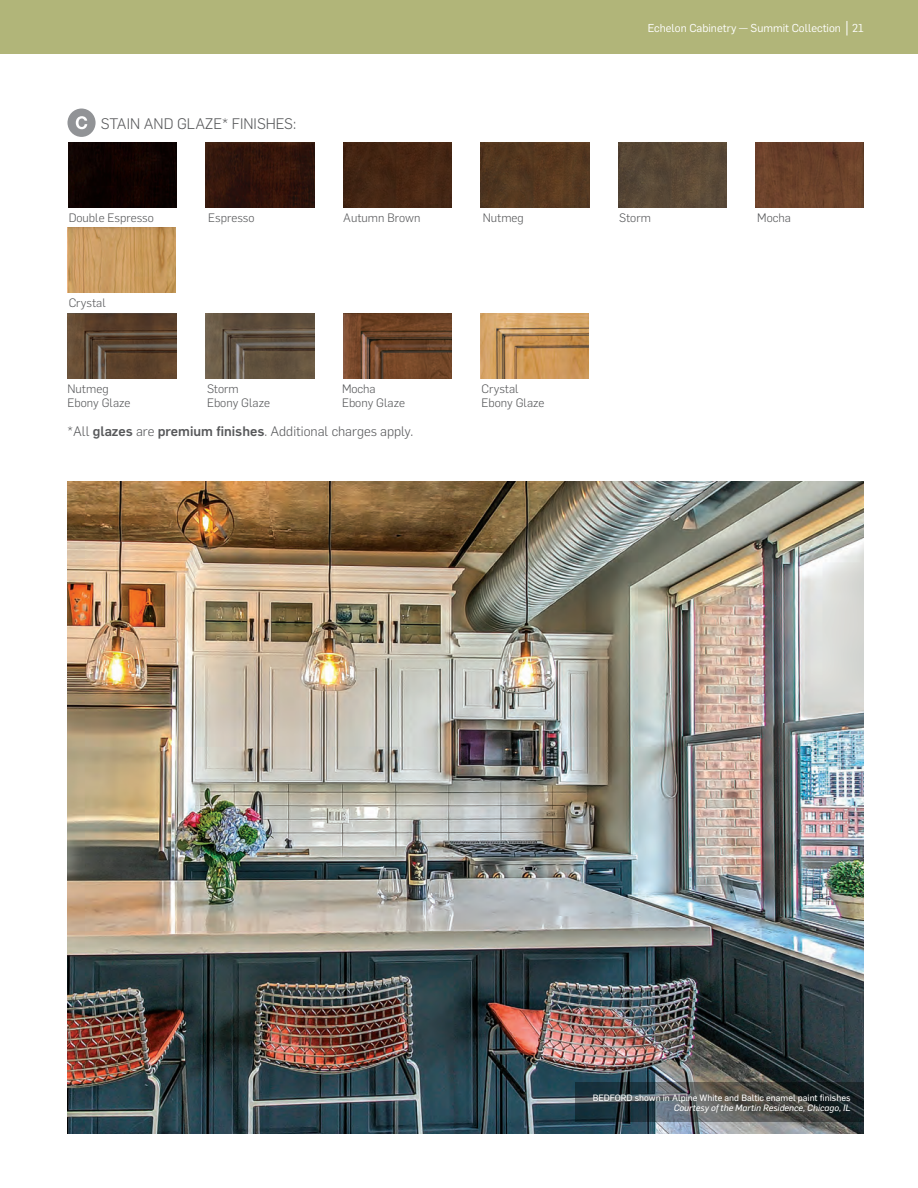
<style>
.page{position:relative;width:918px;height:1188px;background:#fff}
.page>*{position:absolute;margin:0;border:0;box-sizing:border-box;transform-origin:0 0}
.t1{font:300 15px "Flama";color:#57585a}
.t2{font:300 13.5px "Flama";color:#57585a}
.t3{font:300 12px "Flama";color:#57585a}
.t4{font:11.25px "Flama";color:#fff}
.t5{font:9px "Flama Basic";color:#fff}
.t6{font:italic 9px "Flama Basic";color:#fff}
.s1{font-weight:500}
</style>
<div class="page">
<div style="left:0;top:0;width:918px;height:54px;background:#b1b579"></div>
<svg style="left:847px;top:21px;width:1px;height:15px"></svg>
<img style="left:206px;top:143px;width:108px;height:64px">
<img style="left:69px;top:143px;width:108px;height:64px">
<img style="left:343px;top:143px;width:109px;height:64px">
<img style="left:618px;top:143px;width:109px;height:64px">
<img style="left:481px;top:143px;width:108px;height:64px">
<img style="left:756px;top:143px;width:108px;height:64px">
<img style="left:343px;top:314px;width:109px;height:64px">
<img style="left:68px;top:228px;width:108px;height:64px">
<img style="left:480px;top:314px;width:108px;height:64px">
<img style="left:206px;top:314px;width:108px;height:64px">
<img style="left:68px;top:314px;width:108px;height:64px">
<div style="left:67px;top:109px;width:29px;height:28px;background:#919396;border-radius:50%"></div>
<svg style="left:76px;top:116px;width:11px;height:13px"></svg>
<img style="left:68px;top:482px;width:796px;height:652px">
<svg style="left:575px;top:1083px;width:289px;height:39px;background:#3f4749"></svg>
<p class="t1" style="left:101px;top:113px;width:197px">STAIN AND GLAZE* FINISHES:</p>
<p class="t4" style="left:648px;top:21px;width:195px">Echelon Cabinetry — Summit Collection</p>
<p class="t4" style="left:852px;top:21px;width:13px">21</p>
<p class="t3" style="left:69px;top:210px;width:87px">Double Espresso</p>
<p class="t3" style="left:208px;top:210px;width:48px">Espresso</p>
<p class="t3" style="left:343px;top:210px;width:79px">Autumn Brown</p>
<p class="t3" style="left:483px;top:210px;width:43px">Nutmeg</p>
<p class="t3" style="left:619px;top:210px;width:33px">Storm</p>
<p class="t3" style="left:757px;top:210px;width:35px">Mocha</p>
<p class="t3" style="left:69px;top:294px;width:39px">Crystal</p>
<p class="t3" style="left:68px;top:381px;width:43px">Nutmeg</p>
<p class="t3" style="left:207px;top:381px;width:33px">Storm</p>
<p class="t3" style="left:342px;top:381px;width:35px">Mocha</p>
<p class="t3" style="left:482px;top:381px;width:39px">Crystal</p>
<p class="t3" style="left:68px;top:395px;width:65px">Ebony Glaze</p>
<p class="t3" style="left:207px;top:395px;width:65px">Ebony Glaze</p>
<p class="t3" style="left:342px;top:395px;width:65px">Ebony Glaze</p>
<p class="t3" style="left:482px;top:395px;width:65px">Ebony Glaze</p>
<p class="t2" style="left:68px;top:422px;width:347px">*All <span class="s1">glazes</span> are <span class="s1">premium finishes</span>. Additional charges apply.</p>
<p class="t5" style="left:593px;top:1091px;width:259px">BEDFORD shown in Alpine White and Baltic enamel paint finishes</p>
<p class="t6" style="left:674px;top:1102px;width:178px">Courtesy of the Martin Residence, Chicago, IL</p>
</div>
